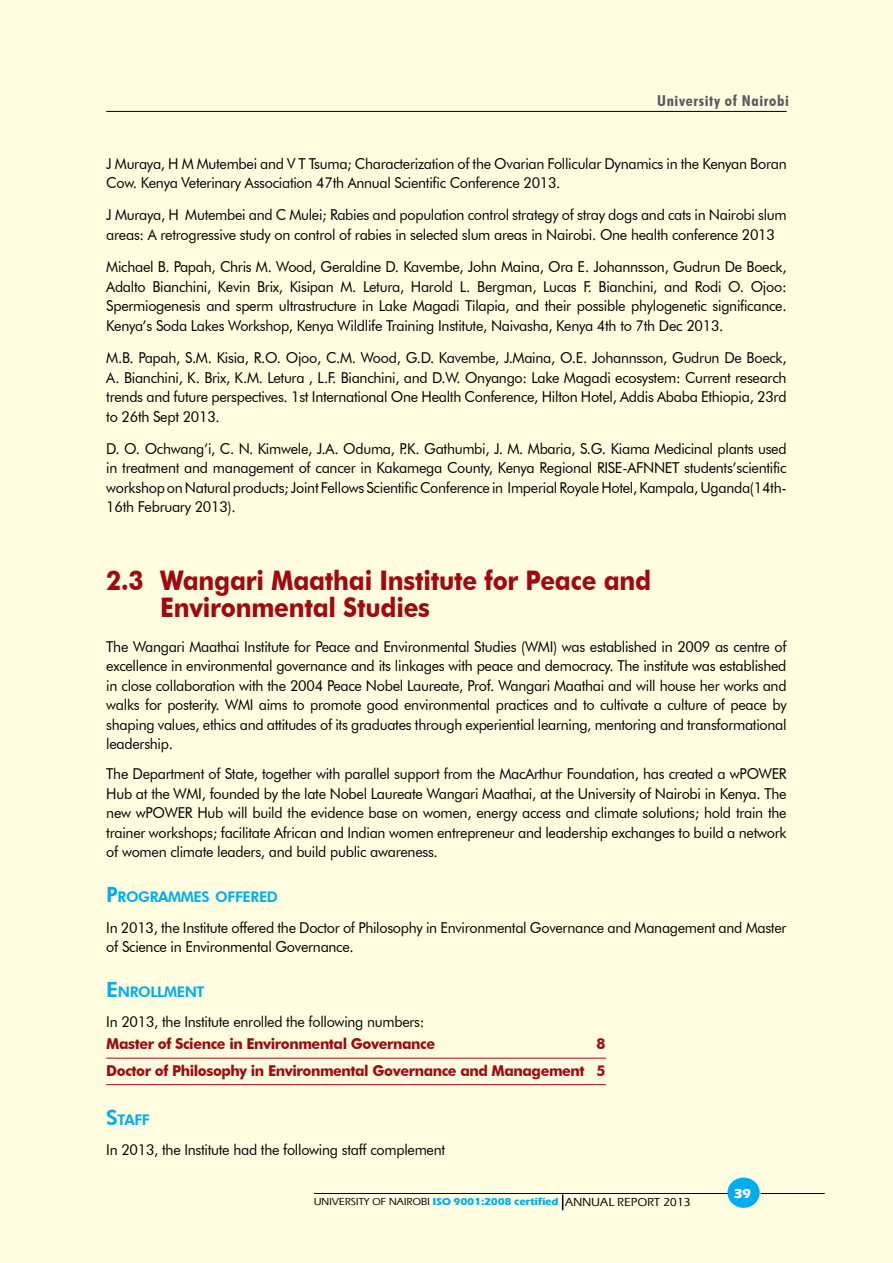
<style>
.page{position:relative;width:893px;height:1263px;background:#fffcdf}
.page>*{position:absolute;margin:0;border:0;box-sizing:border-box;transform-origin:0 0}
.t1{font:700 27px/27px "Futura BT";letter-spacing:-.01em;color:#9e0b0f;scale:.9 1}
.t2{font:15px/19.5px "Futura BT";letter-spacing:-.02em;color:#000;text-align:justify;scale:.96 1}
.t3{font:700 15px/26.5px "Futura BT";letter-spacing:-.03em;color:#9e0b0f;text-align:right;scale:.96 1}
.t4{font:700 condensed 15px "Futura BT";letter-spacing:.04em;color:#58595b;scale:1.08 1}
.t5{font:800 14.7px "Futura BT";letter-spacing:-.03em;color:#00aeef}
.t6{font:700 13.5px "Eras IT Cby BT";color:#fff}
.t7{font:700 10.5px "Eras ITC";color:#00aeef}
.s1{font-size:21px}
.s2{font-weight:500;color:#000}
.s3{font-weight:500;font-size:12px;color:#000}
</style>
<div class="page">
<hr style="left:106px;top:111px;width:681px;height:1px;background:#000">
<div style="left:727px;top:1177px;width:33px;height:31px;background:#00aeef;border-radius:50%"></div>
<hr style="left:314px;top:1193px;width:414px;height:1px;background:#000">
<hr style="left:761px;top:1193px;width:64px;height:1px;background:#000">
<svg style="left:562px;top:1194px;width:1px;height:16px"></svg>
<hr style="left:106px;top:1058px;width:500px;height:1px;background:#9e0b0f">
<hr style="left:106px;top:1084px;width:500px;height:1px;background:#9e0b0f">
<p class="t4" style="left:657px;top:92px;width:123px">University of Nairobi</p>
<p class="t2" style="left:106px;top:154px;width:710px">J Muraya, H M Mutembei and V T Tsuma; Characterization of the Ovarian Follicular Dynamics in the Kenyan Boran<br>Cow. Kenya Veterinary Association 47th Annual Scientific Conference 2013.</p>
<p class="t2" style="left:106px;top:205px;width:710px">J Muraya, H Mutembei and C Mulei; Rabies and population control strategy of stray dogs and cats in Nairobi slum areas: A retrogressive study on control of rabies in selected slum areas in Nairobi. One health conference 2013</p>
<p class="t2" style="left:106px;top:257px;width:710px">Michael B. Papah, Chris M. Wood, Geraldine D. Kavembe, John Maina, Ora E. Johannsson, Gudrun De Boeck, Adalto Bianchini, Kevin Brix, Kisipan M. Letura, Harold L. Bergman, Lucas F. Bianchini, and Rodi O. Ojoo:<br>Spermiogenesis and sperm ultrastructure in Lake Magadi Tilapia, and their possible phylogenetic significance.<br>Kenya’s Soda Lakes Workshop, Kenya Wildlife Training Institute, Naivasha, Kenya 4th to 7th Dec 2013.</p>
<p class="t2" style="left:106px;top:348px;width:710px">M.B. Papah, S.M. Kisia, R.O. Ojoo, C.M. Wood, G.D. Kavembe, J.Maina, O.E. Johannsson, Gudrun De Boeck, A. Bianchini, K. Brix, K.M. Letura , L.F. Bianchini, and D.W. Onyango: Lake Magadi ecosystem: Current research trends and future perspectives. 1st International One Health Conference, Hilton Hotel, Addis Ababa Ethiopia, 23rd to 26th Sept 2013.</p>
<p class="t2" style="left:106px;top:439px;width:710px">D. O. Ochwang’i, C. N. Kimwele, J.A. Oduma, P.K. Gathumbi, J. M. Mbaria, S.G. Kiama Medicinal plants used in treatment and management of cancer in Kakamega County, Kenya Regional RISE-AFNNET students’scientific workshop on Natural products; Joint Fellows Scientific Conference in Imperial Royale Hotel, Kampala, Uganda(14th-16th February 2013).</p>
<h1 class="t1" style="left:106px;top:567px;width:607px">2.3 Wangari Maathai I nstitute for Peace and<br>E</h1>
<h1 class="t1" style="left:174px;top:594px;width:286px">nvironmental Studies</h1>
<p class="t2" style="left:106px;top:636px;width:710px">The Wangari Maathai Institute for Peace and Environmental Studies (WMI) was established in 2009 as centre of excellence in environmental governance and its linkages with peace and democracy. The institute was established in close collaboration with the 2004 Peace Nobel Laureate, Prof. Wangari Maathai and will house her works and walks for posterity. WMI aims to promote good environmental practices and to cultivate a culture of peace by shaping values, ethics and attitudes of its graduates through experiential learning, mentoring and transformational leadership.</p>
<p class="t2" style="left:106px;top:764px;width:710px">The Department of State, together with parallel support from the MacArthur Foundation, has created a wPOWER Hub at the WMI, founded by the late Nobel Laureate Wangari Maathai, at the University of Nairobi in Kenya. The new wPOWER Hub will build the evidence base on women, energy access and climate solutions; hold train the trainer workshops; facilitate African and Indian women entrepreneur and leadership exchanges to build a network of women climate leaders, and build public awareness.</p>
<p class="t5" style="left:106px;top:888px;width:173px"><span class="s1">P</span>ROGRAMMES OFFERED</p>
<p class="t2" style="left:106px;top:917px;width:710px">In 2013, the Institute offered the Doctor of Philosophy in Environmental Governance and Management and Master of Science in Environmental Governance.</p>
<p class="t5" style="left:106px;top:983px;width:100px"><span class="s1">E</span>NROLLMENT</p>
<p class="t2" style="left:106px;top:1012px;width:333px">In 2013, the Institute enrolled the following numbers:</p>
<p class="t3" style="left:106px;top:1031px;width:344px">Master of Science in Environmental Governance</p>
<p class="t3" style="left:106px;top:1031px;width:521px">8<br>Doctor of Philosophy in Environmental Governance and Management 5</p>
<p class="t5" style="left:106px;top:1111px;width:45px"><span class="s1">S</span>TAFF</p>
<p class="t2" style="left:106px;top:1140px;width:354px">In 2013, the Institute had the following staff complement</p>
<p class="t7" style="left:314px;top:1195px;width:379px"><span class="s2">UNIVERSITY OF NAIROBI</span> ISO 9001:2008 certified <span class="s3">ANNUAL REPORT 2013</span></p>
<p class="t6" style="left:734px;top:1185px;width:18px">39</p>
</div>
